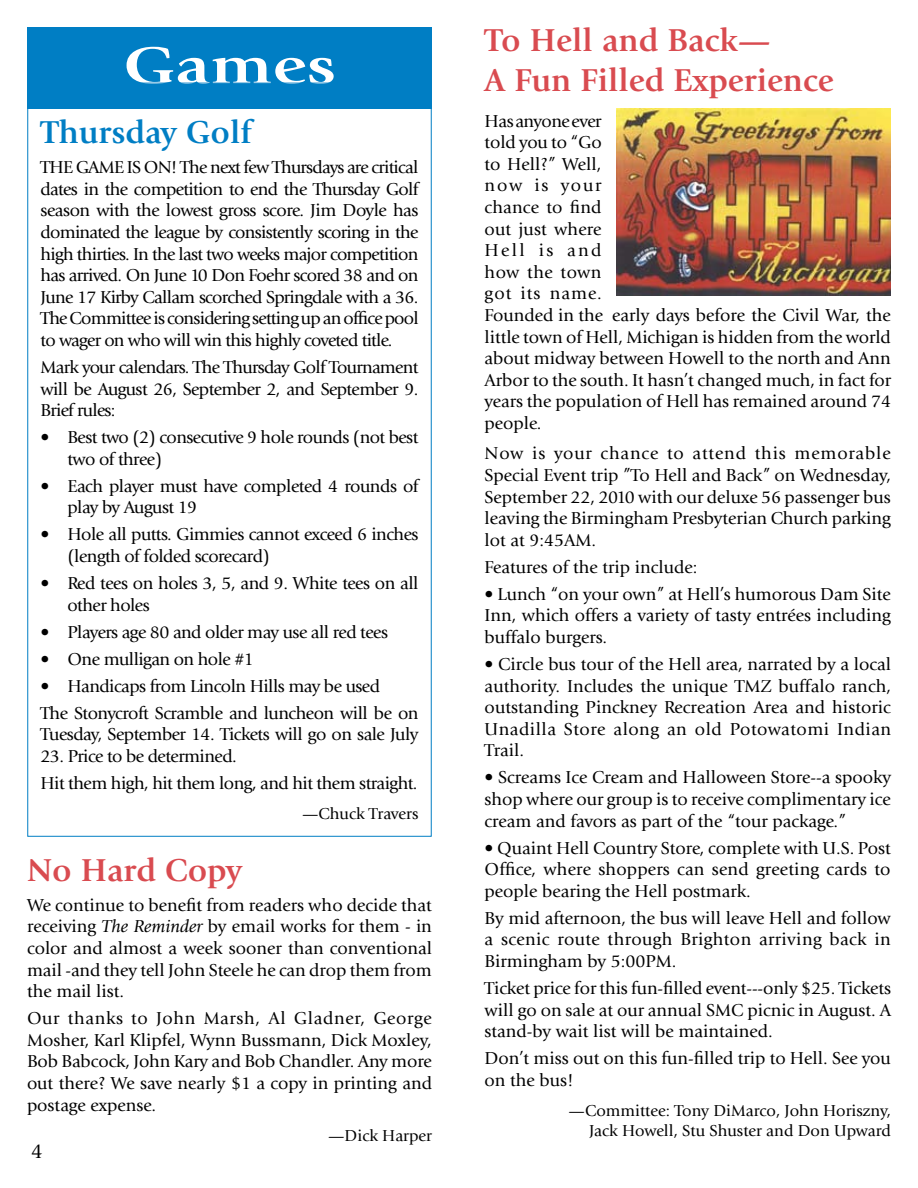
<style>
.page{position:relative;width:918px;height:1188px;background:#fff}
.page>*{position:absolute;margin:0;border:0;box-sizing:border-box;transform-origin:0 0}
.t1{font:700 54px "Giovanni";color:#fff;scale:1.3 1}
.t2{font:700 33px/39.6px "Giovanni";color:#d94b50}
.t3{font:700 33px "Giovanni";color:#007ec4}
.t4{font:21px "Giovanni";color:#000}
.t5{font:18px/21.6px "Giovanni";letter-spacing:-.005em;color:#000;text-align:justify}
.t6{font:18px/21.6px "Giovanni";letter-spacing:-.03em;color:#000}
.t7{font:18px/21.6px "Giovanni";letter-spacing:-.025em;color:#000}
.t8{font:16.5px/19.8px "Giovanni";color:#000;text-align:right}
.s1{font-style:italic}
</style>
<div class="page">
<div style="left:27px;top:27px;width:405px;height:81px;background:#007ec4"></div>
<img style="left:616px;top:109px;width:275px;height:186px">
<h1 class="t1" style="left:123px;top:34px;width:165px">Games</h1>
<h2 class="t3" style="left:40px;top:113px;width:212px">Thursday Golf</h2>
<p class="t5" style="left:40px;top:157px;width:380px">THE GAME IS ON! The next few Thursdays are critical dates in the competition to end the Thursday Golf season with the lowest gross score. Jim Doyle has dominated the league by consistently scoring in the high thirties. In the last two weeks major competition has arrived. On June 10 Don Foehr scored 38 and on June 17 Kirby Callam scorched Springdale with a 36.<br>The Committee is considering setting up an office pool to wager on who will win this highly coveted title.</p>
<p class="t5" style="left:40px;top:357px;width:379px">Mark your calendars. The Thursday Golf Tournament will be August 26, September 2, and September 9.<br>Brief rules:</p>
<p class="t6" style="left:68px;top:427px;width:352px">Best two (2) consecutive 9 hole rounds (not best two of three)</p>
<p class="t7" style="left:68px;top:475px;width:353px">Each player must have completed 4 rounds of play by August 19</p>
<p class="t6" style="left:68px;top:524px;width:353px">Hole all putts. Gimmies cannot exceed 6 inches (length of folded scorecard)</p>
<p class="t6" style="left:68px;top:573px;width:352px">Red tees on holes 3, 5, and 9. White tees on all other holes</p>
<p class="t6" style="left:68px;top:621px;width:322px">Players age 80 and older may use all red tees</p>
<p class="t6" style="left:68px;top:648px;width:188px">One mulligan on hole #1</p>
<p class="t6" style="left:68px;top:675px;width:314px">Handicaps from Lincoln Hills may be used</p>
<p class="t6" style="left:40px;top:702px;width:380px">The Stonycroft Scramble and luncheon will be on</p>
<p class="t6" style="left:40px;top:724px;width:380px">Tuesday, September 14. Tickets will go on sale July</p>
<p class="t6" style="left:40px;top:743px;width:379px;line-height:27px">23. Price to be determined.<br>Hit them high, hit them long, and hit them straight.</p>
<p class="t8" style="left:302px;top:804px;width:118px">—- Chuck Travers</p>
<p class="t5" style="left:40px;top:427px;width:10px">•</p>
<p class="t5" style="left:40px;top:475px;width:10px">•</p>
<p class="t5" style="left:40px;top:524px;width:10px">•</p>
<p class="t5" style="left:40px;top:573px;width:10px">•</p>
<p class="t5" style="left:40px;top:618px;width:10px;line-height:27px">• • •</p>
<h2 class="t2" style="left:27px;top:850px;width:217px">No Hard Copy</h2>
<p class="t5" style="left:27px;top:894px;width:407px">We continue to benefit from readers who decide that receiving <span class="s1">The Reminder</span> by email works for them - in color and almost a week sooner than conventional mail -and they tell John Steele he can drop them from the mail list.</p>
<p class="t5" style="left:27px;top:1008px;width:407px">Our thanks to John Marsh, Al Gladner, George Mosher, Karl Klipfel, Wynn Bussmann, Dick Moxley, Bob Babcock, John Kary and Bob Chandler. Any more out there? We save nearly $1 a copy in printing and postage expense.</p>
<p class="t8" style="left:328px;top:1126px;width:105px">—Dick Harper</p>
<p class="t4" style="left:31px;top:1139px;width:13px">4</p>
<h2 class="t2" style="left:485px;top:21px;width:350px">To Hell and Back—<br>A Fun Filled Experience</h2>
<p class="t5" style="left:485px;top:110px;width:408px;text-align:left">Has anyone ever<br>told you to “Go<br>to Hell?” Well,<br>now is your<br>chance to find<br>out just where<br>Hell is and<br>how the town<br>got its name.<br>Founded in the early days before the Civil War, the little town of Hell, Michigan is hidden from the world about midway between Howell to the north and Ann<br>Arbor to the south. It hasn’t changed much, in fact for years the population of Hell has remained around 74 people.</p>
<p class="t5" style="left:485px;top:443px;width:408px">Now is your chance to attend this memorable Special Event trip ”To Hell and Back” on Wednesday, September 22, 2010 with our deluxe 56 passenger bus leaving the Birmingham Presbyterian Church parking lot at 9:45AM.</p>
<p class="t5" style="left:485px;top:556px;width:214px">Features of the trip include:</p>
<p class="t5" style="left:485px;top:583px;width:408px">• Lunch “on your own” at Hell’s humorous Dam Site Inn, which offers a variety of tasty entrées including buffalo burgers.</p>
<p class="t5" style="left:485px;top:653px;width:408px">• Circle bus tour of the Hell area, narrated by a local authority. Includes the unique TMZ buffalo ranch, outstanding Pinckney Recreation Area and historic Unadilla Store along an old Potowatomi Indian Trail.</p>
<p class="t5" style="left:485px;top:767px;width:408px">• Screams Ice Cream and Halloween Store--a spooky shop where our group is to receive complimentary ice cream and favors as part of the “tour package.”</p>
<p class="t5" style="left:485px;top:837px;width:408px">• Quaint Hell Country Store, complete with U.S. Post Office, where shoppers can send greeting cards to people bearing the Hell postmark.</p>
<p class="t5" style="left:485px;top:907px;width:408px">By mid afternoon, the bus will leave Hell and follow a scenic route through Brighton arriving back in Birmingham by 5:00PM.</p>
<p class="t5" style="left:485px;top:977px;width:408px">Ticket price for this fun-filled event---only $25. Tickets will go on sale at our annual SMC picnic in August. A stand-by wait list will be maintained.</p>
<p class="t5" style="left:485px;top:1048px;width:408px">Don’t miss out on this fun-filled trip to Hell. See you on the bus!</p>
<p class="t8" style="left:569px;top:1101px;width:324px">—Committee: Tony DiMarco, John Horiszny,<br>Jack Howell, Stu Shuster and Don Upward</p>
</div>
